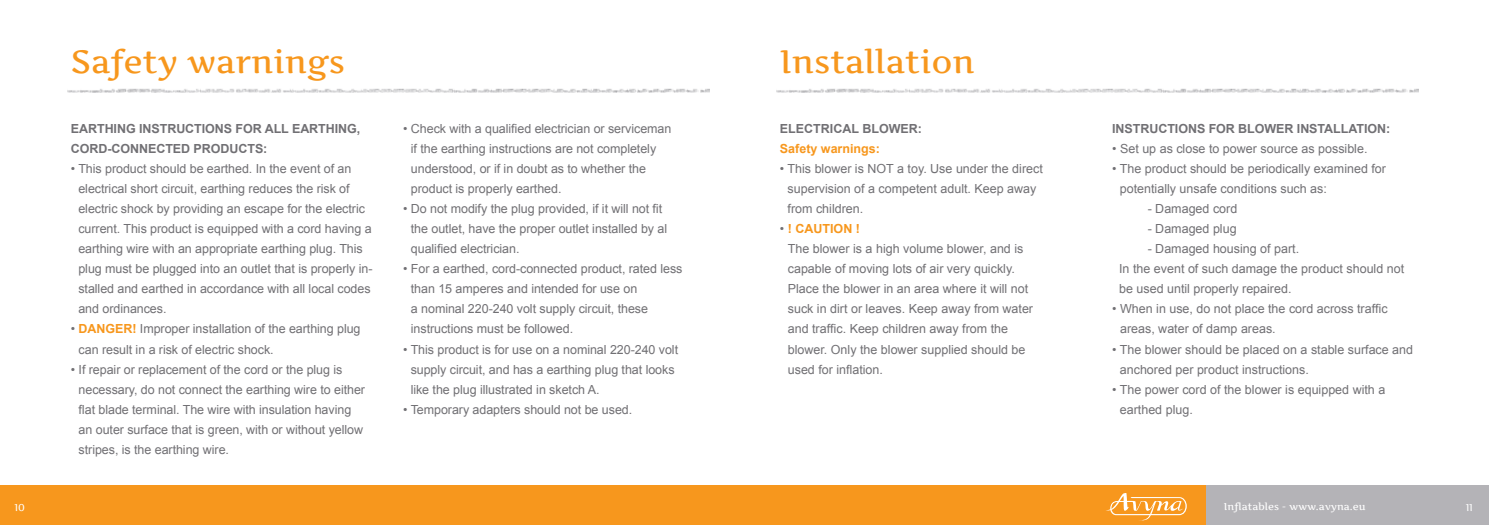
<style>
.page{position:relative;width:1489px;height:525px;background:#fff}
.page>*{position:absolute;margin:0;border:0;box-sizing:border-box;transform-origin:0 0}
.t1{font:500 32.5px "Artifika";color:#f7971d}
.t2{font:12.5px/20px "Arial";letter-spacing:-.005em;color:#717074}
.t3{font:700 12.5px/20px "Arial";letter-spacing:-.005em;color:#717074}
.t4{font:700 12.5px "Arial";color:#f7971d}
.t5{font:500 10px "Artifika";color:#fff}
.s1{font-weight:700;color:#f7971d}
</style>
<div class="page">
<div style="left:1205px;top:485px;width:283px;height:39px;background:#b4b3b7"></div>
<div style="left:0;top:485px;width:1205px;height:39px;background:#f7971d"></div>
<svg style="left:1106px;top:493px;width:80px;height:27px"></svg>
<img style="left:67px;top:89px;width:642px;height:4px">
<img style="left:776px;top:89px;width:641px;height:4px">
<h1 class="t1" style="left:71px;top:48px;width:276px">Safety warnings</h1>
<h1 class="t1" style="left:780px;top:48px;width:196px">Installation</h1>
<p class="t3" style="left:71px;top:120px;width:291px">EARTHING INSTRUCTIONS FOR ALL EARTHING,<br>CORD-CONNECTED PRODUCTS:</p>
<p class="t2" style="left:78px;top:159px;width:295px;text-indent:-8px">• This product should be earthed. In the event of an electrical short circuit, earthing reduces the risk of electric shock by providing an escape for the electric current. This product is equipped with a cord having a earthing wire with an appropriate earthing plug. This plug must be plugged into an outlet that is properly in&shy;stalled and earthed in accordance with all local codes and ordinances.</p>
<p class="t2" style="left:79px;top:320px;width:283px;text-indent:-8px">• <span class="s1">DANGER!</span> Improper installation of the earthing plug can result in a risk of electric shock.</p>
<p class="t2" style="left:79px;top:359px;width:288px;text-indent:-8px">• If repair or replacement of the cord or the plug is necessary, do not connect the earthing wire to either flat blade terminal. The wire with insulation having an outer surface that is green, with or without yellow stripes, is the earthing wire.</p>
<p class="t2" style="left:411px;top:119px;width:262px;text-indent:-8px">• Check with a qualified electrician or serviceman if the earthing instructions are not completely understood, or if in doubt as to whether the product is properly earthed.</p>
<p class="t2" style="left:411px;top:199px;width:258px;text-indent:-8px">• Do not modify the plug provided, if it will not fit the outlet, have the proper outlet installed by al qualified electrician.</p>
<p class="t2" style="left:411px;top:259px;width:273px;text-indent:-8px">• For a earthed, cord-connected product, rated less than 15 amperes and intended for use on<br>a nominal 220-240 volt supply circuit, these instructions must be followed.</p>
<p class="t2" style="left:410px;top:339px;width:269px;text-indent:-8px">• This product is for use on a nominal 220-240 volt supply circuit, and has a earthing plug that looks like the plug illustrated in sketch A.</p>
<p class="t2" style="left:403px;top:399px;width:230px">• Temporary adapters should not be used.</p>
<p class="t3" style="left:780px;top:120px;width:144px">ELECTRICAL BLOWER:</p>
<p class="t4" style="left:780px;top:144px;width:102px">Safety warnings:</p>
<p class="t2" style="left:787px;top:159px;width:257px;text-indent:-8px">• This blower is NOT a toy. Use under the direct supervision of a competent adult. Keep away from children.</p>
<p class="t2" style="left:787px;top:220px;width:247px;text-indent:-8px">• <span class="s1">! CAUTION !<br></span>The blower is a high volume blower, and is capable of moving lots of air very quickly.<br>Place the blower in an area where it will not suck in dirt or leaves. Keep away from water and traffic. Keep children away from the blower. Only the blower supplied should be used for inflation.</p>
<p class="t3" style="left:1112px;top:120px;width:279px">INSTRUCTIONS FOR BLOWER INSTALLATION:</p>
<p class="t2" style="left:1112px;top:139px;width:257px">• Set up as close to power source as possible.</p>
<p class="t2" style="left:1119px;top:159px;width:268px;text-indent:-8px">• The product should be periodically examined for potentially unsafe conditions such as:</p>
<p class="t2" style="left:1147px;top:199px;width:91px">- Damaged cord</p>
<p class="t2" style="left:1147px;top:219px;width:90px">- Damaged plug</p>
<p class="t2" style="left:1119px;top:239px;width:286px;text-indent:28px">- Damaged housing of part.<br>In the event of such damage the product should not be used until properly repaired.</p>
<p class="t2" style="left:1119px;top:299px;width:269px;text-indent:-8px">• When in use, do not place the cord across traffic areas, water of damp areas.</p>
<p class="t2" style="left:1119px;top:339px;width:295px;text-indent:-8px">• The blower should be placed on a stable surface and anchored per product instructions.</p>
<p class="t2" style="left:1119px;top:379px;width:267px;text-indent:-8px">• The power cord of the blower is equipped with a earthed plug.</p>
<p class="t5" style="left:14px;top:502px;width:12px">10</p>
<p class="t5" style="left:1223px;top:502px;width:143px">Inflatables - www.avyna.eu</p>
<p class="t5" style="left:1465px;top:502px;width:9px">11</p>
</div>
